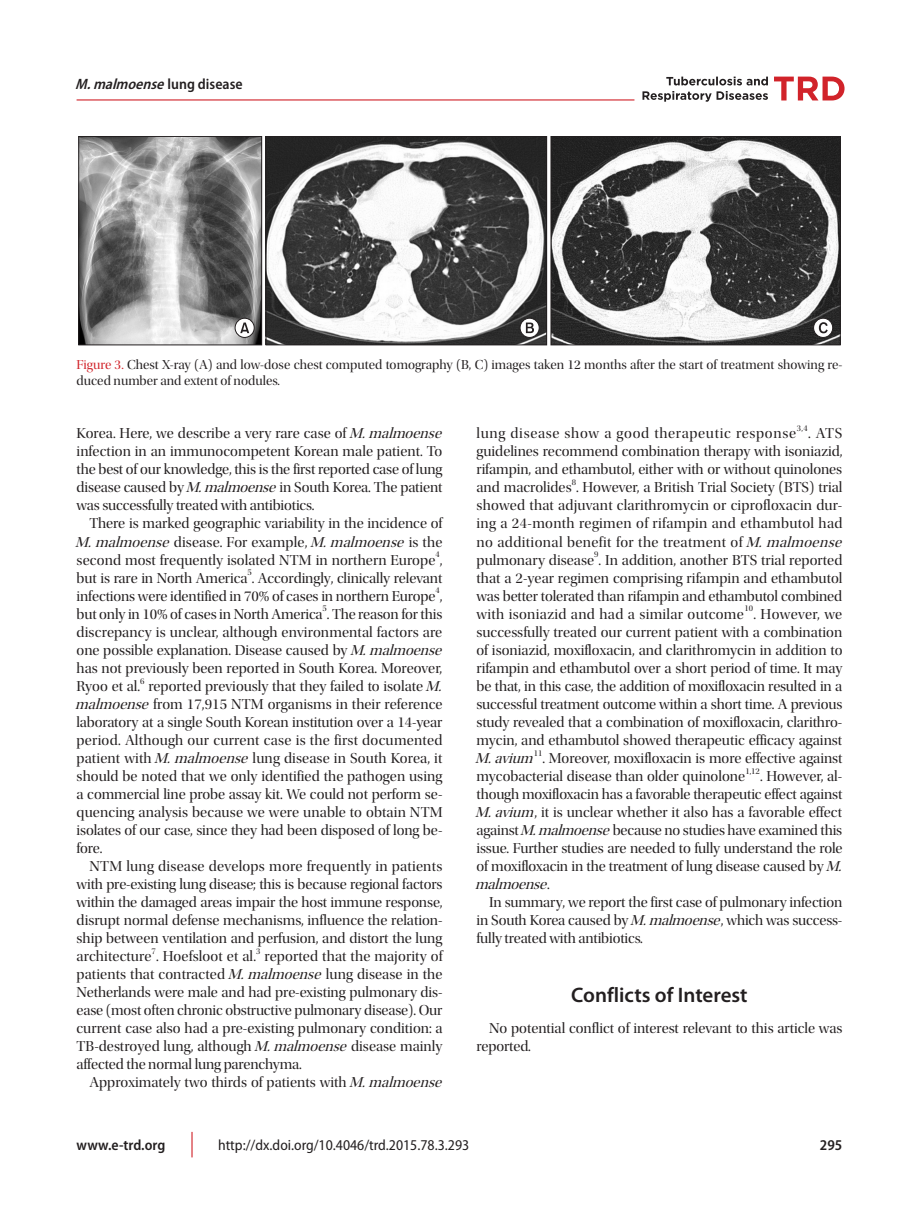
<style>
.page{position:relative;width:919px;height:1217px;background:#fff}
.page>*{position:absolute;margin:0;border:0;box-sizing:border-box;transform-origin:0 0}
.서론{font:600 21px "Myriad Pro";color:#231f20}
.본문{font:15px/18px "Utopia Std Disp";color:#231f20;text-align:justify}
.본문-저널명{font:semi-condensed 15px "Myriad Pro";color:#231f20}
.본문-2{font:15px "Utopia Std Disp";letter-spacing:.045em;color:#231f20}
.쪽제목{font:italic 600 semi-condensed 15px "Myriad Pro";color:#231f20}
.본문-온라인{font:600 semi-condensed 15px "Myriad Pro";color:#231f20}
.본문-페이지번호{font:600 semi-condensed 15px "Myriad Pro";color:#231f20}
.그림제목{font:13.5px/16.2px "Utopia Std Disp";color:#231f20}
.본문-3{font:8.7px "Utopia Std Disp";color:#231f20}
.s1{font-style:normal}
.s2{color:#d1232a}
.s3{font-style:italic}
</style>
<div class="page">
<svg style="left:774px;top:77px;width:70px;height:23px"></svg>
<svg style="left:642px;top:91px;width:125px;height:11px"></svg>
<svg style="left:666px;top:77px;width:101px;height:8px"></svg>
<hr style="left:77px;top:99px;width:557px;height:1px;background:#d1232a">
<svg style="left:191px;top:1131px;width:1px;height:26px"></svg>
<svg style="left:78px;top:136px;width:762px;height:209px"></svg>
<p class="쪽제목" style="left:75px;top:75px;width:169px">M.malmoense <span class="s1">l u n g d i s e a s e</span></p>
<p class="그림제목" style="left:77px;top:357px;width:767px"><span class="s2">Figure 3.</span> Chest X-ray (A) and low-dose chest computed tomography (B, C) images taken 12 months after the start of treatment showing re&shy;duced number and extent of nodules.</p>
<p class="본문" style="left:77px;top:425px;width:370px;text-align:left">Korea. Here, we describe a very rare case of <span class="s3">M.malmoense </span>infection in an immunocompetent Korean male patient. To the best of our knowledge, this is the first reported case of lung disease caused by <span class="s3">M.malmoense</span> in South Korea. The patient was successfully treated with antibiotics.</p>
<p class="본문" style="left:75px;top:515px;width:369px;text-indent:14px">There is marked geographic variability in the incidence of <span class="s3">M.malmoense</span> disease. For example, <span class="s3">M.malmoense</span> is the second most frequently isolated NTM in northern Europe ,</p>
<p class="본문-3" style="left:435px;top:550px;width:6px">4</p>
<p class="본문" style="left:77px;top:569px;width:367px">but is rare in North America . Accordingly, clinically relevant</p>
<p class="본문-3" style="left:247px;top:568px;width:6px">5</p>
<p class="본문" style="left:77px;top:587px;width:367px">infections were identified in 70% of cases in northern Europe ,</p>
<p class="본문-3" style="left:435px;top:586px;width:6px">4</p>
<p class="본문" style="left:77px;top:605px;width:367px">but only in 10% of cases in North America . The reason for this</p>
<p class="본문-3" style="left:322px;top:604px;width:6px">5</p>
<p class="본문" style="left:77px;top:623px;width:370px;text-align:left">discrepancy is unclear, although environmental factors are one possible explanation. Disease caused by <span class="s3">M.malmoense </span>has not previously been reported in South Korea. Moreover, Ryoo et al.</p>
<p class="본문-3" style="left:140px;top:676px;width:6px">6</p>
<p class="본문" style="left:75px;top:677px;width:372px;text-align:left;text-indent:73px">reported previously that they failed to isolate <span class="s3">M. malmoense</span> from 17,915 NTM organisms in their reference laboratory at a single South Korean institution over a 14-year period. Although our current case is the first documented patient with <span class="s3">M.malmoense</span> lung disease in South Korea, it should be noted that we only identified the pathogen using a commercial line probe assay kit. We could not perform se&shy;quencing analysis because we were unable to obtain NTM isolates of our case, since they had been disposed of long be&shy;fore.</p>
<p class="본문" style="left:77px;top:857px;width:367px;text-indent:13px">NTM lung disease develops more frequently in patients with pre-existing lung disease; this is because regional factors within the damaged areas impair the host immune response, disrupt normal defense mechanisms, influence the relation&shy;ship between ventilation and perfusion, and distort the lung architecture . Hoefsloot et al.</p>
<p class="본문-3" style="left:151px;top:946px;width:6px">7</p>
<p class="본문-3" style="left:256px;top:946px;width:6px">3</p>
<p class="본문" style="left:77px;top:947px;width:367px;text-indent:188px">reported that the majority of patients that contracted <span class="s3">M.malmoense</span> lung disease in the Netherlands were male and had pre-existing pulmonary dis&shy;ease (most often chronic obstructive pulmonary disease). Our current case also had a pre-existing pulmonary condition: a TB-destroyed lung, although <span class="s3">M.malmoense</span> disease mainly affected the normal lung parenchyma.</p>
<p class="본문" style="left:89px;top:1073px;width:358px">Approximately two thirds of patients with <span class="s3">M.malmoense</span></p>
<p class="본문-2" style="left:476px;top:425px;width:321px">lung disease show a good therapeutic response</p>
<p class="본문-3" style="left:796px;top:424px;width:13px">3,4</p>
<p class="본문" style="left:476px;top:425px;width:367px;text-indent:331px">. ATS guidelines recommend combination therapy with isoniazid, rifampin, and ethambutol, either with or without quinolones and macrolides . However, a British Trial Society (BTS) trial</p>
<p class="본문-3" style="left:571px;top:478px;width:6px">8</p>
<p class="본문" style="left:476px;top:497px;width:370px;text-align:left">showed that adjuvant clarithromycin or ciprofloxacin dur&shy;ing a 24-month regimen of rifampin and ethambutol had no additional benefit for the treatment of <span class="s3">M.malmoense </span>pulmonary disease . In addition, another BTS trial reported</p>
<p class="본문-3" style="left:594px;top:550px;width:6px">9</p>
<p class="본문" style="left:476px;top:569px;width:367px">that a 2-year regimen comprising rifampin and ethambutol was better tolerated than rifampin and ethambutol combined with isoniazid and had a similar outcome</p>
<p class="본문-3" style="left:744px;top:604px;width:10px">10</p>
<p class="본문" style="left:475px;top:605px;width:369px;text-indent:278px">. However, we successfully treated our current patient with a combination of isoniazid, moxifloxacin, and clarithromycin in addition to rifampin and ethambutol over a short period of time. It may be that, in this case, the addition of moxifloxacin resulted in a successful treatment outcome within a short time. A previous study revealed that a combination of moxifloxacin, clarithro&shy;mycin, and ethambutol showed therapeutic efficacy against <span class="s3">M.avium</span> . Moreover, moxifloxacin is more effective against</p>
<p class="본문-3" style="left:533px;top:748px;width:10px">11</p>
<p class="본문" style="left:476px;top:767px;width:270px">mycobacterial disease than older quinolone</p>
<p class="본문-3" style="left:745px;top:766px;width:16px">1,12</p>
<p class="본문" style="left:475px;top:767px;width:372px;text-align:left;text-indent:285px">. However, al&shy;though moxifloxacin has a favorable therapeutic effect against <span class="s3">M.avium</span>, it is unclear whether it also has a favorable effect against <span class="s3">M.malmoense</span> because no studies have examined this issue. Further studies are needed to fully understand the role of moxifloxacin in the treatment of lung disease caused by <span class="s3">M. malmoense</span>.</p>
<p class="본문" style="left:476px;top:893px;width:367px;text-indent:13px">In summary, we report the first case of pulmonary infection in South Korea caused by <span class="s3">M.malmoense</span>, which was success&shy;fully treated with antibiotics.</p>
<p class="서론" style="left:571px;top:981px;width:178px">Conflicts of Interest</p>
<p class="본문" style="left:476px;top:1019px;width:367px;text-indent:13px">No potential conflict of interest relevant to this article was reported.</p>
<p class="본문-온라인" style="left:77px;top:1134px;width:90px">www.e-trd.org</p>
<p class="본문-저널명" style="left:218px;top:1135px;width:253px">http://dx.doi.org/10.4046/trd.2015.78.3.293</p>
<p class="본문-페이지번호" style="left:819px;top:1134px;width:24px">295</p>
</div>
